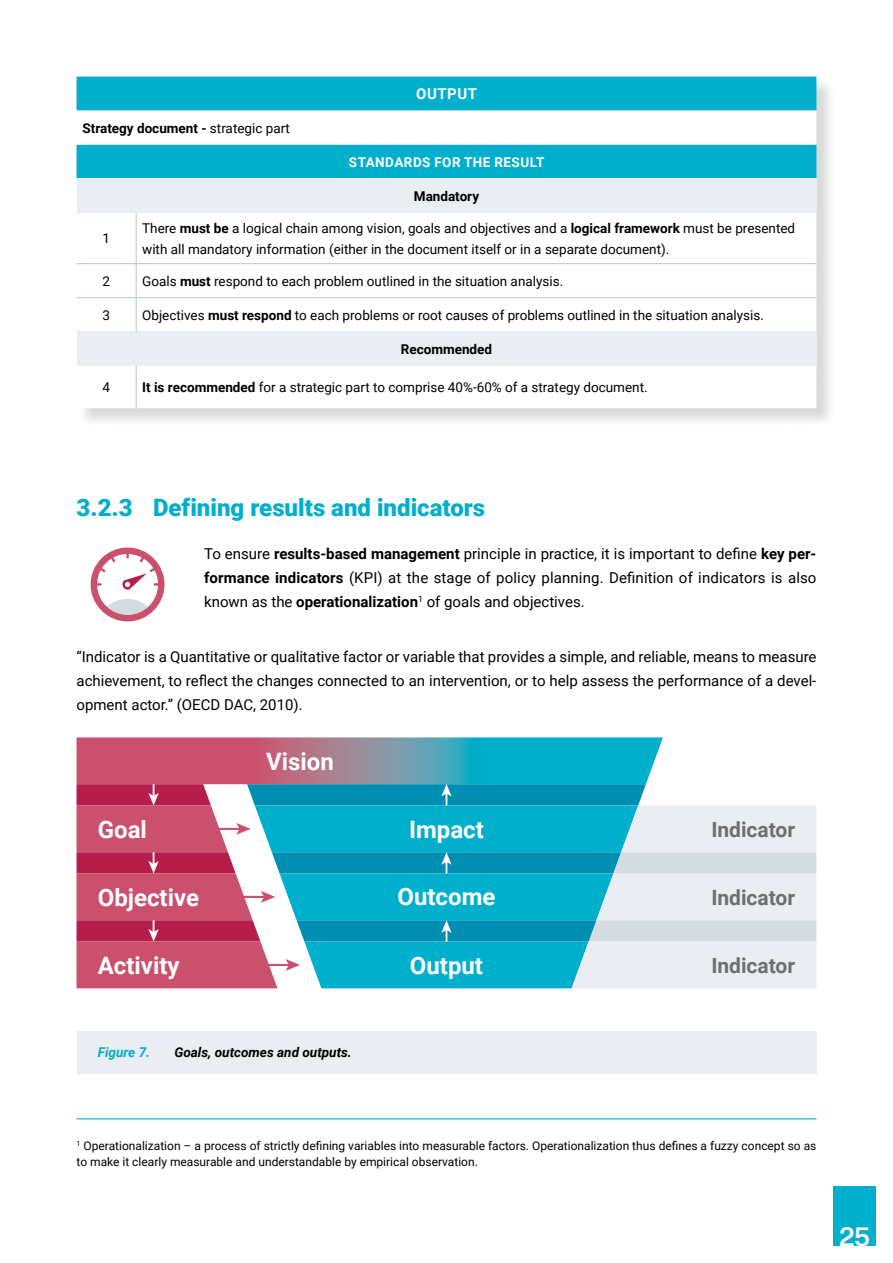
<style>
.page{position:relative;width:893px;height:1263px;background:#fff}
.page>*{position:absolute;margin:0;border:0;box-sizing:border-box;transform-origin:0 0}
.t1{font:27px "ABC Normal Neutral";color:#fff}
.t2{font:700 24px "Roboto";color:#fff}
.t3{font:900 24px "Roboto";color:#00afcb}
.t4{font:700 21px "Roboto";color:#706f6f}
.t5{font:15px/24px "Roboto";color:#000;text-align:justify}
.Body{font:700 15px "Roboto";letter-spacing:.035em;color:#fff}
.Body-2{font:13.5px/21px "Roboto";color:#000}
.Body-3{font:700 13.5px "Roboto";color:#000}
.t6{font:italic 700 13.5px "Roboto";color:#000}
.Body-4{font:700 13.5px "Roboto";letter-spacing:.035em;color:#fff}
.t7{font:italic 700 13.5px "Roboto";color:#00afcb}
.t8{font:12px/16.5px "Roboto";color:#000}
.s1{font-weight:400}
.s2{font-weight:700}
</style>
<div class="page">
<div style="left:833px;top:1186px;width:43px;height:60px;background:#00afcb"></div>
<div style="left:77px;top:1031px;width:739px;height:42px;background:#eaedf1"></div>
<div style="left:78px;top:78px;width:758px;height:350px;background:#000;opacity:.15"></div>
<div style="left:77px;top:77px;width:739px;height:34px;background:#00afcb"></div>
<svg style="left:77px;top:111px;width:739px;height:297px"></svg>
<div style="left:77px;top:179px;width:739px;height:34px;background:#eaedf1"></div>
<div style="left:77px;top:332px;width:739px;height:34px;background:#eaedf1"></div>
<hr style="left:136px;top:213px;width:1px;height:50px;background:#becbd3">
<hr style="left:77px;top:263px;width:59px;height:1px;background:#becbd3">
<hr style="left:136px;top:263px;width:680px;height:1px;background:#becbd3">
<hr style="left:136px;top:264px;width:1px;height:33px;background:#becbd3">
<hr style="left:77px;top:297px;width:59px;height:1px;background:#becbd3">
<hr style="left:136px;top:297px;width:680px;height:1px;background:#becbd3">
<hr style="left:136px;top:298px;width:1px;height:34px;background:#becbd3">
<hr style="left:136px;top:366px;width:1px;height:42px;background:#becbd3">
<svg style="left:91px;top:547px;width:74px;height:74px"></svg>
<svg style="left:77px;top:737px;width:739px;height:251px;background:#80a6bc"></svg>
<hr style="left:77px;top:1118px;width:739px;height:1px;background:#00afcb">
<p class="Body-3" style="left:83px;top:118px;width:209px">Strategy document - <span class="s1">strategic part</span></p>
<p class="Body" style="left:416px;top:83px;width:62px">OUTPUT</p>
<p class="Body-4" style="left:349px;top:152px;width:197px">STANDARDS FOR THE RESULT</p>
<p class="Body-3" style="left:414px;top:186px;width:67px">Mandatory</p>
<p class="Body-2" style="left:103px;top:227px;width:9px">1</p>
<p class="Body-2" style="left:142px;top:217px;width:655px">There <span class="s2">must be</span> a logical chain among vision, goals and objectives and a <span class="s2">logical framework</span> must be presented with all mandatory information (either in the document itself or in a separate document).</p>
<p class="Body-2" style="left:103px;top:270px;width:9px">2</p>
<p class="Body-2" style="left:142px;top:270px;width:423px">Goals <span class="s2">must</span> respond to each problem outlined in the situation analysis.</p>
<p class="Body-2" style="left:103px;top:304px;width:9px">3</p>
<p class="Body-2" style="left:142px;top:304px;width:623px">Objectives <span class="s2">must respond</span> to each problems or root causes of problems outlined in the situation analysis.</p>
<p class="Body-3" style="left:401px;top:339px;width:93px">Recommended</p>
<p class="Body-2" style="left:103px;top:376px;width:9px">4</p>
<p class="Body-2" style="left:142px;top:376px;width:507px"><span class="s2">It is recommended</span> for a strategic part to comprise 40%-60% of a strategy document.</p>
<p class="t3" style="left:77px;top:490px;width:410px">3.2.3 Defining results and indicators</p>
<p class="t5" style="left:204px;top:541px;width:614px">To ensure <span class="s2">results-based management</span> principle in practice, it is important to define <span class="s2">key per&shy;formance indicators</span> (KPI) at the stage of policy planning. Definition of indicators is also known as the <span class="s2">operationalization</span><sup>1</sup> of goals and objectives.</p>
<p class="t5" style="left:77px;top:644px;width:741px">“Indicator is a Quantitative or qualitative factor or variable that provides a simple, and reliable, means to measure achievement, to reflect the changes connected to an intervention, or to help assess the performance of a devel&shy;opment actor.” (OECD DAC, 2010).</p>
<p class="t2" style="left:266px;top:744px;width:69px">Vision</p>
<p class="t2" style="left:98px;top:812px;width:51px">Goal</p>
<p class="t2" style="left:409px;top:812px;width:76px">Impact</p>
<p class="t4" style="left:711px;top:815px;width:85px">Indicator</p>
<p class="t2" style="left:98px;top:880px;width:103px">Objective</p>
<p class="t2" style="left:397px;top:879px;width:99px">Outcome</p>
<p class="t4" style="left:711px;top:883px;width:85px">Indicator</p>
<p class="t2" style="left:98px;top:948px;width:83px">Activity</p>
<p class="t2" style="left:410px;top:948px;width:75px">Output</p>
<p class="t4" style="left:711px;top:951px;width:85px">Indicator</p>
<p class="t7" style="left:98px;top:1043px;width:54px">Figure 7.</p>
<p class="t6" style="left:174px;top:1043px;width:179px">Goals, outcomes and outputs.</p>
<p class="t8" style="left:77px;top:1137px;width:741px"><sup>1</sup> Operationalization – a process of strictly defining variables into measurable factors. Operationalization thus defines a fuzzy concept so as to make it clearly measurable and understandable by empirical observation.</p>
<h1 class="t1" style="left:839px;top:1219px;width:32px">25</h1>
</div>
